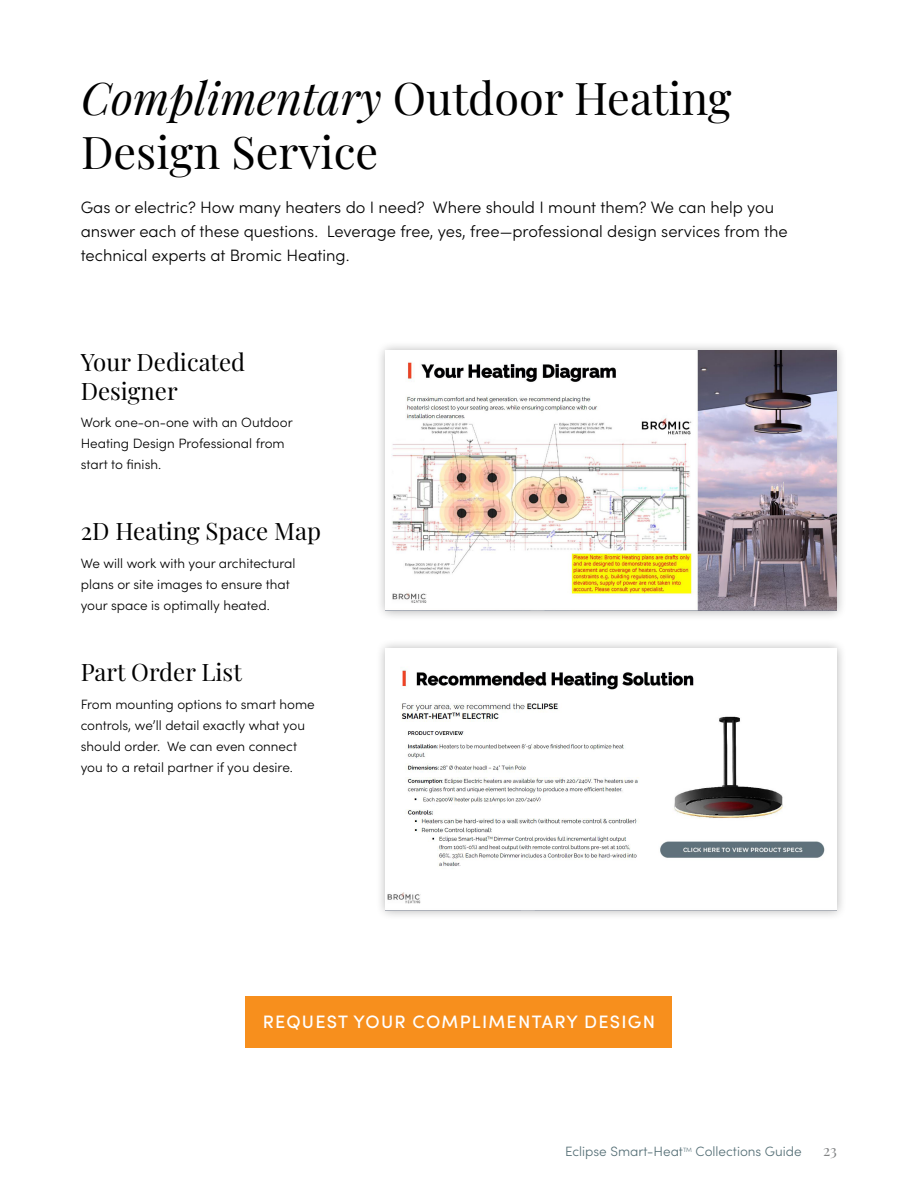
<style>
.page{position:relative;width:918px;height:1188px;background:#fff}
.page>*{position:absolute;margin:0;border:0;box-sizing:border-box;transform-origin:0 0}
.Page_Header{font:45px/54px "Playfair Display";color:#000}
.Subhead_-_Serif{font:24px/28.8px "Playfair Display";color:#000}
.Subhead_-_San_Serif{font:500 18px "Sofia Pro";letter-spacing:.07em;color:#fff}
.Large_Intro_Body_Cop{font:300 16.5px/24px "Sofia Pro";color:#000}
.t1{font:15px "Playfair Display";color:#818384}
.Body_Copy{font:300 13.5px/21px "Sofia Pro";color:#000}
.t2{font:300 13.5px "Sofia Pro";color:#546e75}
.s1{font-style:italic}
</style>
<div class="page">
<div style="left:375px;top:341px;width:472px;height:280px;background:#000;opacity:.3"></div>
<img style="left:386px;top:351px;width:451px;height:260px">
<div style="left:375px;top:638px;width:472px;height:283px;background:#000;opacity:.3"></div>
<img style="left:386px;top:648px;width:451px;height:263px">
<div style="left:246px;top:996px;width:426px;height:52px;background:#f78f1d"></div>
<p class="Page_Header" style="left:81px;top:67px;width:652px"><span class="s1">Complimentary</span> Outdoor Heating<br>Design Service</p>
<p class="Large_Intro_Body_Cop" style="left:81px;top:195px;width:709px">Gas or electric? How many heaters do I need? Where should I mount them? We can help you answer each of these questions. Leverage free, yes, free—professional design services from the technical experts at Bromic Heating.</p>
<p class="Subhead_-_Serif" style="left:81px;top:345px;width:166px">Your Dedicated<br>Designer</p>
<p class="Body_Copy" style="left:81px;top:411px;width:214px">Work one-on-one with an Outdoor<br>Heating Design Professional from start to finish.</p>
<p class="Subhead_-_Serif" style="left:81px;top:515px;width:242px">2D Heating Space Map</p>
<p class="Body_Copy" style="left:81px;top:552px;width:216px">We will work with your architectural plans or site images to ensure that your space is optimally heated.</p>
<p class="Subhead_-_Serif" style="left:81px;top:655px;width:163px">Part Order List</p>
<p class="Body_Copy" style="left:81px;top:693px;width:236px">From mounting options to smart home controls, we’ll detail exactly what you should order. We can even connect you to a retail partner if you desire.</p>
<p class="Subhead_-_San_Serif" style="left:263px;top:1009px;width:394px">REQUEST YOUR COMPLIMENTARY DESIGN</p>
<p class="t2" style="left:565px;top:1141px;width:238px">Eclipse Smart-Heat<sup>TM</sup> Collections Guide</p>
<p class="t1" style="left:823px;top:1138px;width:15px">23</p>
</div>
